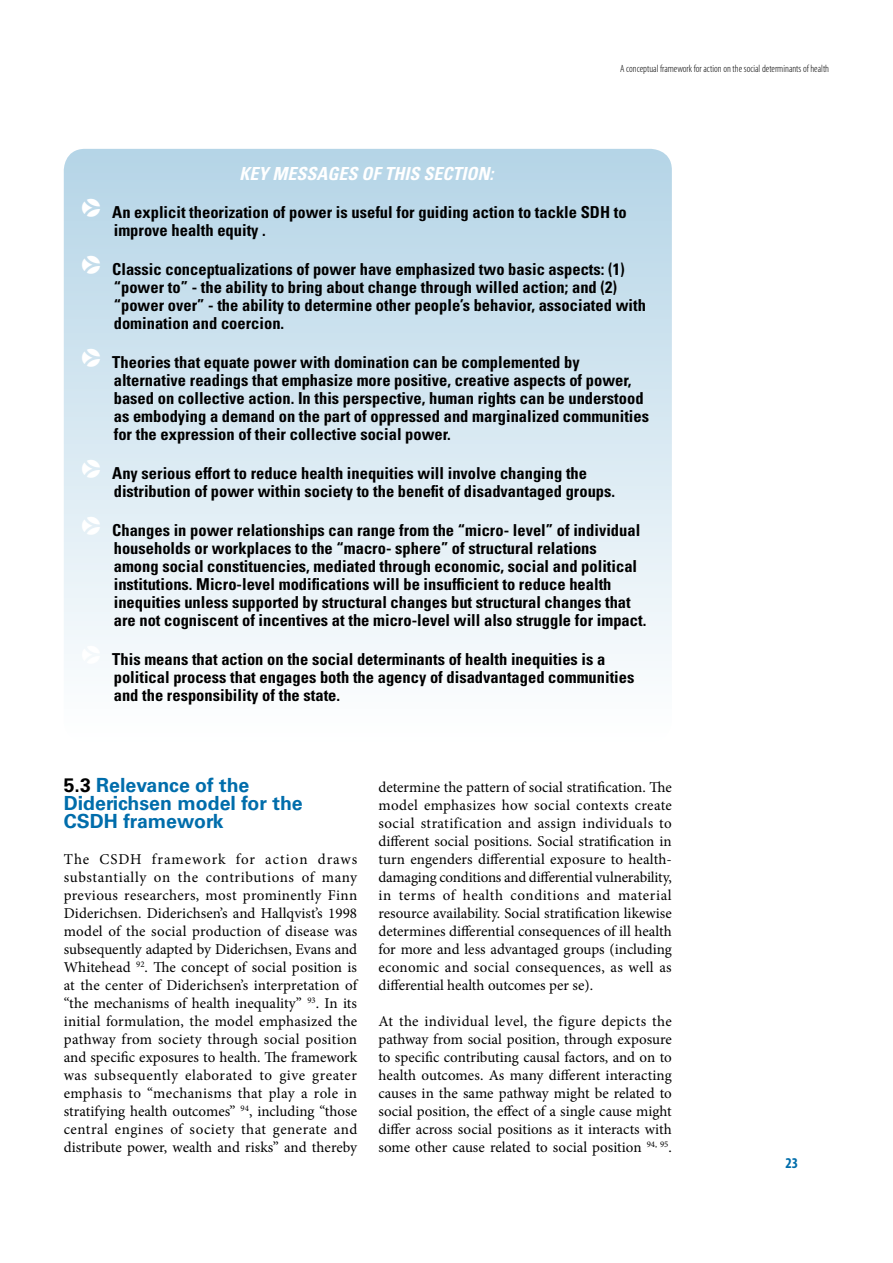
<style>
.page{position:relative;width:893px;height:1263px;background:#fff}
.page>*{position:absolute;margin:0;border:0;box-sizing:border-box;transform-origin:0 0}
.t1{font:700 19.5px/18px "Univers";color:#006dab}
.t2{font:italic 700 condensed 18px "Univers";color:#fff}
.t3{font:700 condensed 16.5px/18px "Univers";color:#000}
.t4{font:15px/18px "Minion Pro";color:#000;text-align:justify}
.t5{font:700 condensed 15px "Myriad Pro";color:#006dab}
.t6{font:300 condensed 10.5px "Myriad Pro";color:#000}
.s1{color:#000}
</style>
<div class="page">
<svg style="left:64px;top:149px;width:608px;height:512px;background:#d4e6f1"></svg>
<p class="t6" style="left:620px;top:63px;width:210px">A conceptual framework for action on the social determinants of health</p>
<p class="t2" style="left:240px;top:163px;width:256px">KEY MESSAGES OF THIS SECTION:</p>
<p class="t3" style="left:114px;top:203px;width:514px;text-indent:-31px"><sup>p</sup> An explicit theorization of power is useful for guiding action to tackle SDH to improve health equity .</p>
<p class="t3" style="left:114px;top:260px;width:534px;text-indent:-31px"><sup>p</sup> Classic conceptualizations of power have emphasized two basic aspects: (1) “power to” - the ability to bring about change through willed action; and (2) “power over” - the ability to determine other people’s behavior, associated with domination and coercion.</p>
<p class="t3" style="left:114px;top:353px;width:537px;text-indent:-31px"><sup>p</sup> Theories that equate power with domination can be complemented by alternative readings that emphasize more positive, creative aspects of power, based on collective action. In this perspective, human rights can be understood as embodying a demand on the part of oppressed and marginalized communities for the expression of their collective social power.</p>
<p class="t3" style="left:114px;top:464px;width:503px;text-indent:-31px"><sup>p</sup> Any serious effort to reduce health inequities will involve changing the distribution of power within society to the benefit of disadvantaged groups.</p>
<p class="t3" style="left:114px;top:521px;width:534px;text-indent:-31px"><sup>p</sup> Changes in power relationships can range from the “micro- level” of individual households or workplaces to the “macro- sphere” of structural relations<br>among social constituencies, mediated through economic, social and political institutions. Micro-level modifications will be insufficient to reduce health inequities unless supported by structural changes but structural changes that are not cogniscent of incentives at the micro-level will also struggle for impact.</p>
<p class="t3" style="left:114px;top:650px;width:522px;text-indent:-31px"><sup>p</sup> This means that action on the social determinants of health inequities is a political process that engages both the agency of disadvantaged communities and the responsibility of the state.</p>
<h1 class="t1" style="left:64px;top:776px;width:240px"><span class="s1">5.3</span> Relevance of the<br>Diderichsen model for the<br>CSDH framework</h1>
<p class="t4" style="left:64px;top:850px;width:295px">The CSDH framework for action draws substantially on the contributions of many previous researchers, most prominently Finn Diderichsen. Diderichsen’s and Hallqvist’s 1998 model of the social production of disease was subsequently adapted by Diderichsen, Evans and Whitehead <sup>92</sup>. The concept of social position is at the center of Diderichsen’s interpretation of “the mechanisms of health inequality” <sup>93</sup>. In its initial formulation, the model emphasized the pathway from society through social position and specific exposures to health. The framework was subsequently elaborated to give greater emphasis to “mechanisms that play a role in stratifying health outcomes” <sup>94</sup>, including “those central engines of society that generate and distribute power, wealth and risks” and thereby</p>
<p class="t4" style="left:378px;top:778px;width:295px">determine the pattern of social stratification. The model emphasizes how social contexts create social stratification and assign individuals to different social positions. Social stratification in turn engenders differential exposure to health&shy;damaging conditions and differential vulnerability, in terms of health conditions and material resource availability. Social stratification likewise determines differential consequences of ill health for more and less advantaged groups (including economic and social consequences, as well as differential health outcomes per se).</p>
<p class="t4" style="left:378px;top:1012px;width:295px">At the individual level, the figure depicts the pathway from social position, through exposure to specific contributing causal factors, and on to health outcomes. As many different interacting causes in the same pathway might be related to social position, the effect of a single cause might differ across social positions as it interacts with some other cause related to social position <sup>94,</sup> <sup>95</sup>.</p>
<p class="t5" style="left:785px;top:1153px;width:14px">23</p>
</div>
